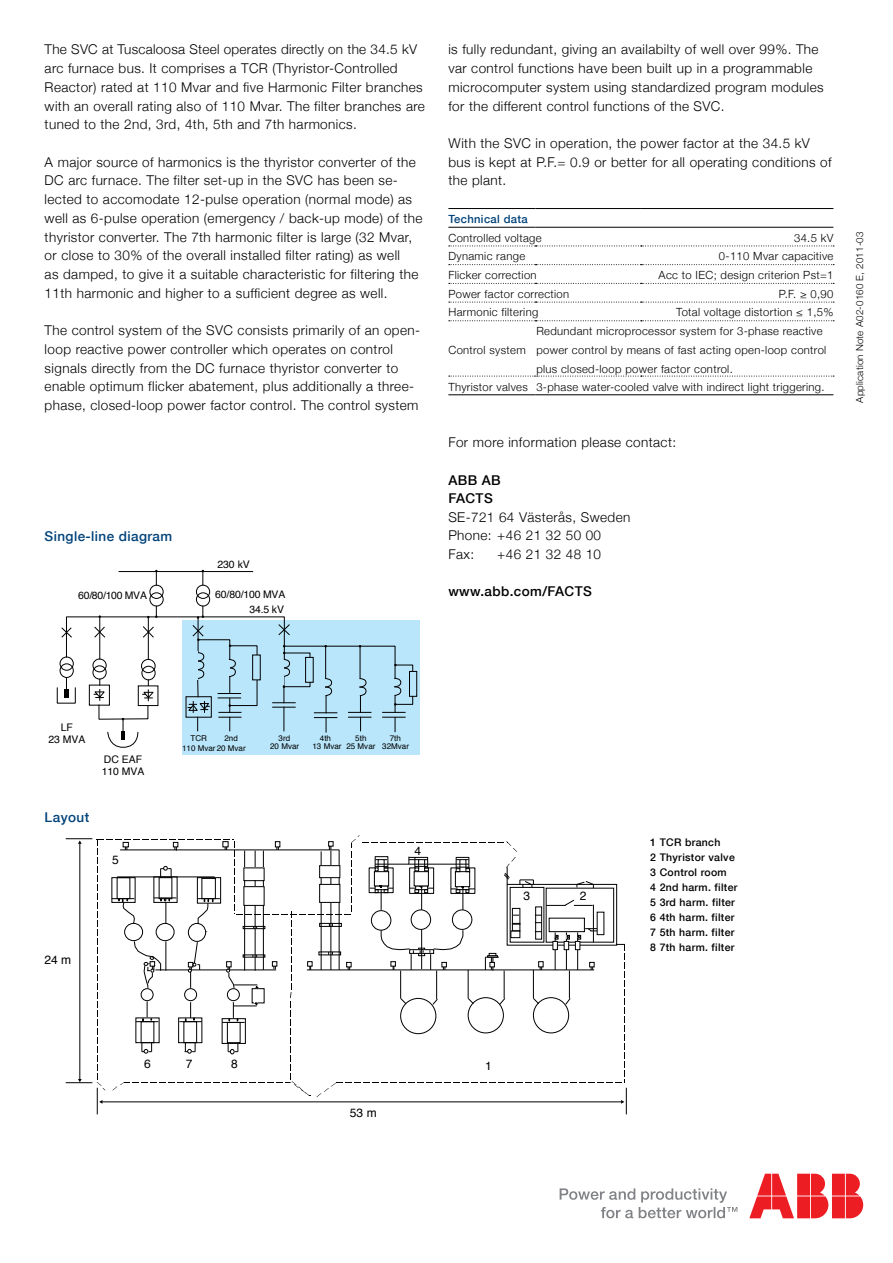
<style>
.page{position:relative;width:893px;height:1263px;background:#fff}
.page>*{position:absolute;margin:0;border:0;box-sizing:border-box;transform-origin:0 0}
.t1{font:300 13.5px/18.8px "Helvetica Neue";letter-spacing:.03em;color:#000}
.t2{font:500 13.5px/18.6px "Helvetica Neue";letter-spacing:.03em;color:#000}
.t3{font:500 13.5px "Helvetica Neue";letter-spacing:.03em;color:#00427a}
.t4{font:12px "Helvetica";color:#000}
.t5{font:300 11.25px "Helvetica Neue";letter-spacing:.03em;color:#000}
.t6{font:500 11.25px "Helvetica Neue";letter-spacing:.03em;color:#00427a}
.t7{font:500 10.5px/15px "Helvetica Neue";letter-spacing:.03em;color:#000}
.t8{font:10.5px/12.5px "Helvetica";color:#000;text-align:center}
.t9{font:10.5px "Helvetica";letter-spacing:-.025em;color:#000}
.t10{font:300 9.75px "Helvetica Neue";letter-spacing:.02em;color:#000}
.t11{font:7.95px/9.6px "Helvetica";color:#000}
</style>
<div class="page">
<svg style="left:560px;top:1188px;width:177px;height:30px"></svg>
<svg style="left:749px;top:1174px;width:114px;height:44px"></svg>
<hr style="left:448px;top:208px;width:88px;height:1px;background:#000">
<hr style="left:536px;top:208px;width:105px;height:1px;background:#000">
<hr style="left:641px;top:208px;width:192px;height:1px;background:#000">
<svg style="left:449px;top:376px;width:385px;height:1px"></svg>
<hr style="left:448px;top:394px;width:88px;height:1px;background:#000">
<hr style="left:536px;top:394px;width:105px;height:1px;background:#000">
<hr style="left:641px;top:394px;width:192px;height:1px;background:#000">
<svg style="left:449px;top:264px;width:385px;height:1px"></svg>
<svg style="left:449px;top:283px;width:385px;height:1px"></svg>
<svg style="left:449px;top:302px;width:385px;height:1px"></svg>
<svg style="left:449px;top:320px;width:385px;height:1px"></svg>
<hr style="left:448px;top:227px;width:88px;height:1px;background:#000">
<hr style="left:536px;top:227px;width:105px;height:1px;background:#000">
<hr style="left:641px;top:227px;width:192px;height:1px;background:#000">
<svg style="left:449px;top:246px;width:385px;height:1px"></svg>
<svg style="left:155px;top:570px;width:3px;height:15px"></svg>
<hr style="left:119px;top:571px;width:134px;height:1px;background:#000">
<div style="left:150px;top:585px;width:14px;height:14px;border:1px solid #000;border-radius:50%"></div>
<div style="left:150px;top:592px;width:14px;height:14px;border:1px solid #000;border-radius:50%"></div>
<svg style="left:202px;top:570px;width:2px;height:15px"></svg>
<div style="left:196px;top:585px;width:14px;height:14px;border:1px solid #000;border-radius:50%"></div>
<div style="left:196px;top:592px;width:14px;height:14px;border:1px solid #000;border-radius:50%"></div>
<div style="left:60px;top:657px;width:14px;height:14px;border:1px solid #000;border-radius:50%"></div>
<div style="left:60px;top:663px;width:14px;height:15px;border:1px solid #000;border-radius:50%"></div>
<div style="left:182px;top:620px;width:238px;height:134px;background:#b9e6fa"></div>
<div style="left:395px;top:665px;width:18px;height:40px;border:1px solid #000"></div>
<div style="left:409px;top:671px;width:8px;height:25px;background:#b9e6fa"></div>
<div style="left:409px;top:671px;width:8px;height:26px;border:1px solid #000"></div>
<svg style="left:61px;top:606px;width:344px;height:142px"></svg>
<svg style="left:66px;top:835px;width:561px;height:279px"></svg>
<p class="t1" style="left:45px;top:40px;width:382px">The SVC at Tuscaloosa Steel operates directly on the 34.5 kV arc furnace bus. It comprises a TCR (Thyristor-Controlled Reactor) rated at 110 Mvar and five Harmonic Filter branches with an overall rating also of 110 Mvar. The filter branches are tuned to the 2nd, 3rd, 4th, 5th and 7th harmonics.</p>
<p class="t1" style="left:45px;top:152px;width:379px">A major source of harmonics is the thyristor converter of the DC arc furnace. The filter set-up in the SVC has been se&shy;lected to accomodate 12-pulse operation (normal mode) as well as 6-pulse operation (emergency / back-up mode) of the thyristor converter. The 7th harmonic filter is large (32 Mvar, or close to 30% of the overall installed filter rating) as well<br>as damped, to give it a suitable characteristic for filtering the 11th harmonic and higher to a sufficient degree as well.</p>
<p class="t1" style="left:45px;top:321px;width:375px">The control system of the SVC consists primarily of an open&shy;loop reactive power controller which operates on control signals directly from the DC furnace thyristor converter to enable optimum flicker abatement, plus additionally a three&shy;phase, closed-loop power factor control. The control system</p>
<p class="t3" style="left:45px;top:528px;width:129px">Single-line diagram</p>
<p class="t8" style="left:217px;top:559px;width:34px">230 kV</p>
<p class="t9" style="left:78px;top:587px;width:70px">60/80/100 MVA</p>
<p class="t8" style="left:215px;top:587px;width:72px;line-height:14.7px;text-align:right">60/80/100 MVA<br>34.5 kV</p>
<p class="t1" style="left:448px;top:40px;width:377px">is fully redundant, giving an availabilty of well over 99%. The var control functions have been built up in a programmable microcomputer system using standardized program modules for the different control functions of the SVC.</p>
<p class="t1" style="left:448px;top:134px;width:385px">With the SVC in operation, the power factor at the 34.5 kV bus is kept at P.F.= 0.9 or better for all operating conditions of the plant.</p>
<p class="t6" style="left:448px;top:212px;width:81px">Technical data</p>
<p class="t5" style="left:448px;top:231px;width:95px">Controlled voltage</p>
<p class="t5" style="left:794px;top:231px;width:41px">34.5 kV</p>
<p class="t5" style="left:448px;top:249px;width:78px">Dynamic range</p>
<p class="t5" style="left:719px;top:249px;width:116px">0-110 Mvar capacitive</p>
<p class="t5" style="left:448px;top:268px;width:90px">Flicker correction</p>
<p class="t5" style="left:659px;top:268px;width:176px">Acc to IEC; design criterion Pst=1</p>
<p class="t5" style="left:448px;top:287px;width:122px">Power factor correction</p>
<p class="t5" style="left:779px;top:287px;width:56px">P.F. ≥ 0,90</p>
<p class="t5" style="left:448px;top:305px;width:91px">Harmonic filtering</p>
<p class="t5" style="left:676px;top:305px;width:159px">Total voltage distortion ≤ 1,5%</p>
<p class="t5" style="left:448px;top:343px;width:79px">Control system</p>
<p class="t5" style="left:536px;top:324px;width:288px">Redundant microprocessor system for 3-phase reactive</p>
<p class="t5" style="left:536px;top:343px;width:291px">power control by means of fast acting open-loop control</p>
<p class="t5" style="left:536px;top:362px;width:198px">plus closed-loop power factor control.</p>
<p class="t5" style="left:448px;top:380px;width:378px">Thyristor valves 3-phase water-cooled valve with indirect light triggering.</p>
<p class="t1" style="left:448px;top:433px;width:229px">For more information please contact:</p>
<p class="t2" style="left:448px;top:470px;width:54px">ABB AB<br>FACTS</p>
<p class="t1" style="left:448px;top:507px;width:183px">SE-721 64 Västerås, Sweden<br>Phone: +46 21 32 50 00<br>Fax:</p>
<p class="t1" style="left:497px;top:544px;width:105px">+46 21 32 48 10</p>
<p class="t2" style="left:448px;top:582px;width:145px">www.abb.com/FACTS</p>
<p class="t10" style="left:854px;top:403px;width:173px;rotate:-90deg">Application Note A02-0160 E, 2011-03</p>
<p class="t8" style="left:48px;top:721px;width:39px">LF<br>23 MVA</p>
<p class="t8" style="left:102px;top:753px;width:44px;text-align:left">DC EAF<br>110 MVA</p>
<p class="t3" style="left:45px;top:809px;width:46px">Layout</p>
<p class="t4" style="left:112px;top:850px;width:8px">5</p>
<p class="t4" style="left:45px;top:950px;width:28px">24 m</p>
<p class="t11" style="left:182px;top:734px;width:65px;text-indent:8px">TCR<br>110 Mvar20 Mvar</p>
<p class="t11" style="left:225px;top:734px;width:15px">2nd</p>
<p class="t11" style="left:279px;top:734px;width:13px">3rd</p>
<p class="t11" style="left:320px;top:734px;width:13px">4th</p>
<p class="t11" style="left:355px;top:734px;width:13px">5th</p>
<p class="t11" style="left:390px;top:734px;width:13px">7th</p>
<p class="t11" style="left:270px;top:742px;width:30px">20 Mvar</p>
<p class="t11" style="left:312px;top:742px;width:98px">13 Mvar 25 Mvar 32Mvar</p>
<p class="t4" style="left:415px;top:842px;width:8px">4</p>
<p class="t4" style="left:144px;top:1054px;width:8px">6</p>
<p class="t4" style="left:186px;top:1054px;width:8px">7</p>
<p class="t4" style="left:231px;top:1054px;width:8px">8</p>
<p class="t4" style="left:350px;top:1103px;width:28px">53 m</p>
<p class="t4" style="left:524px;top:886px;width:8px">3</p>
<p class="t4" style="left:580px;top:886px;width:8px">2</p>
<p class="t4" style="left:485px;top:1056px;width:8px">1</p>
<p class="t7" style="left:650px;top:834px;width:89px">1 TCR branch<br>2 Thyristor valve<br>3 Control room<br>4 2nd harm. filter<br>5 3rd harm. filter<br>6 4th harm. filter<br>7 5th harm. filter<br>8 7th harm. filter</p>
</div>
